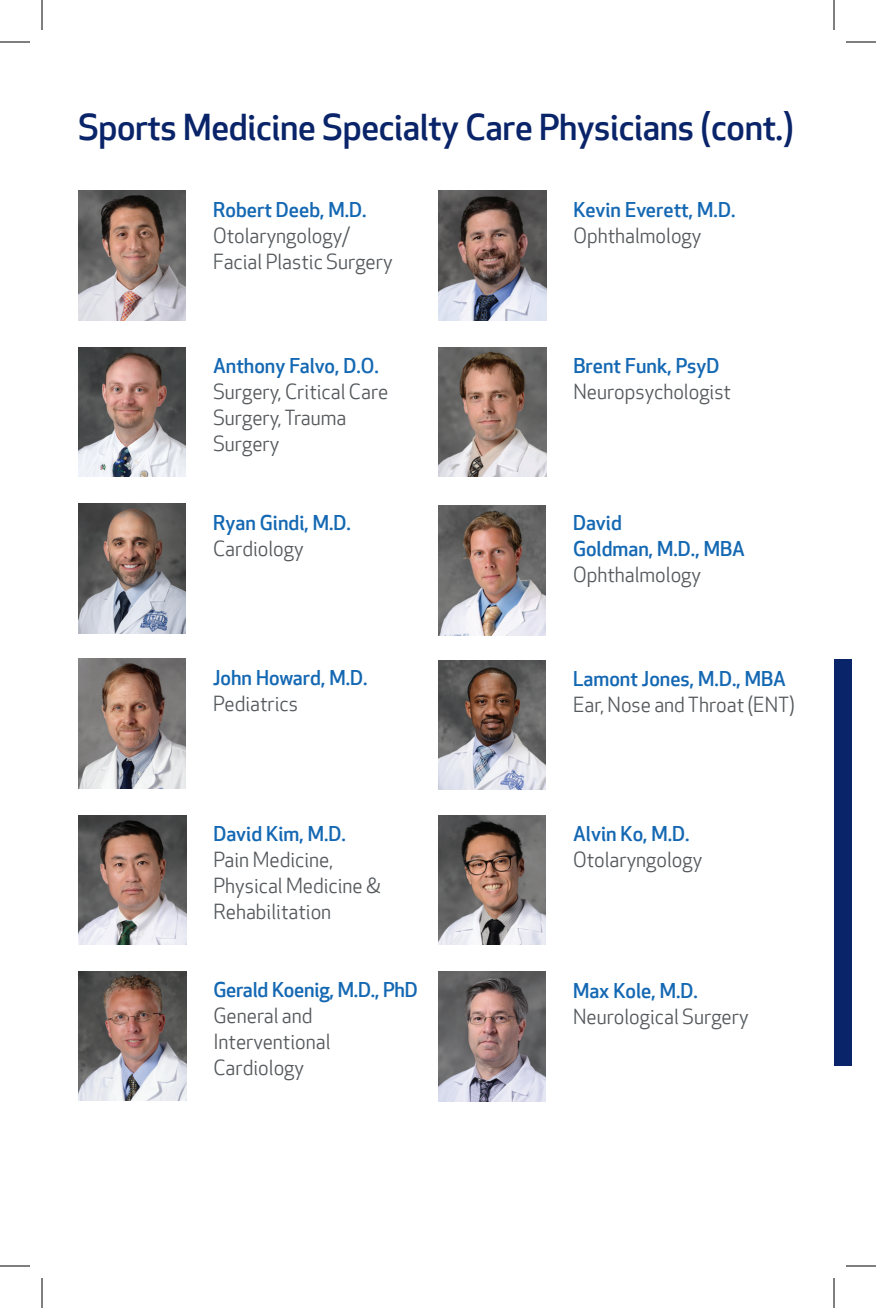
<style>
.page{position:relative;width:876px;height:1308px;background:#fff}
.page>*{position:absolute;margin:0;border:0;box-sizing:border-box;transform-origin:0 0}
.t1{font:500 35px "Apex New";letter-spacing:-.01em;color:#0a246a}
.t2{font:20px/26px "Apex New";color:#55595c}
.t3{font:500 20px/26px "Apex New";color:#1468b3}
</style>
<div class="page">
<div style="left:834px;top:659px;width:18px;height:407px;background:#0a246a"></div>
<img style="left:438px;top:191px;width:108px;height:130px">
<img style="left:438px;top:347px;width:108px;height:130px">
<img style="left:78px;top:659px;width:108px;height:130px">
<img style="left:438px;top:815px;width:108px;height:130px">
<img style="left:78px;top:191px;width:108px;height:130px">
<img style="left:438px;top:972px;width:108px;height:130px">
<img style="left:78px;top:347px;width:108px;height:130px">
<img style="left:78px;top:815px;width:108px;height:130px">
<img style="left:78px;top:971px;width:108px;height:130px">
<img style="left:438px;top:660px;width:108px;height:130px">
<img style="left:78px;top:504px;width:108px;height:130px">
<img style="left:438px;top:506px;width:108px;height:130px">
<hr style="left:0;top:42px;width:30px;height:1px;background:#000">
<hr style="left:846px;top:42px;width:30px;height:1px;background:#000">
<hr style="left:0;top:1266px;width:30px;height:1px;background:#000">
<hr style="left:846px;top:1266px;width:30px;height:1px;background:#000">
<hr style="left:42px;top:0;width:1px;height:30px;background:#000">
<hr style="left:42px;top:1278px;width:1px;height:30px;background:#000">
<hr style="left:834px;top:0;width:1px;height:30px;background:#000">
<hr style="left:834px;top:1278px;width:1px;height:30px;background:#000">
<h1 class="t1" style="left:78px;top:107px;width:718px">Sports Medicine Specialty Care Physicians (cont.)</h1>
<p class="t3" style="left:213px;top:197px;width:155px">Robert Deeb, M.D.</p>
<p class="t2" style="left:213px;top:223px;width:181px">Otolaryngology/<br>Facial Plastic Surgery</p>
<p class="t3" style="left:213px;top:353px;width:167px">Anthony Falvo, D.O.</p>
<p class="t2" style="left:213px;top:379px;width:177px">Surgery, Critical Care<br>Surgery, Trauma<br>Surgery</p>
<p class="t3" style="left:213px;top:510px;width:139px">Ryan Gindi, M.D.</p>
<p class="t2" style="left:213px;top:536px;width:92px">Cardiology</p>
<p class="t3" style="left:213px;top:665px;width:156px">John Howard, M.D.</p>
<p class="t2" style="left:213px;top:691px;width:86px">Pediatrics</p>
<p class="t3" style="left:213px;top:821px;width:134px">David Kim, M.D.</p>
<p class="t2" style="left:213px;top:847px;width:168px">Pain Medicine,<br>Physical Medicine &amp;<br>Rehabilitation</p>
<p class="t3" style="left:213px;top:977px;width:206px">Gerald Koenig, M.D., PhD</p>
<p class="t2" style="left:213px;top:1003px;width:119px">General and<br>Interventional<br>Cardiology</p>
<p class="t3" style="left:573px;top:197px;width:164px">Kevin Everett, M.D.</p>
<p class="t2" style="left:573px;top:223px;width:129px">Ophthalmology</p>
<p class="t3" style="left:573px;top:353px;width:147px">Brent Funk, PsyD</p>
<p class="t2" style="left:573px;top:379px;width:159px">Neuropsychologist</p>
<p class="t3" style="left:573px;top:510px;width:173px">David<br>Goldman, M.D., MBA</p>
<p class="t2" style="left:573px;top:562px;width:130px">Ophthalmology</p>
<p class="t3" style="left:573px;top:666px;width:215px">Lamont Jones, M.D., MBA</p>
<p class="t2" style="left:573px;top:692px;width:223px">Ear, Nose and Throat (ENT)</p>
<p class="t3" style="left:573px;top:821px;width:118px">Alvin Ko, M.D.</p>
<p class="t2" style="left:573px;top:847px;width:131px">Otolaryngology</p>
<p class="t3" style="left:573px;top:978px;width:126px">Max Kole, M.D.</p>
<p class="t2" style="left:573px;top:1004px;width:177px">Neurological Surgery</p>
</div>
